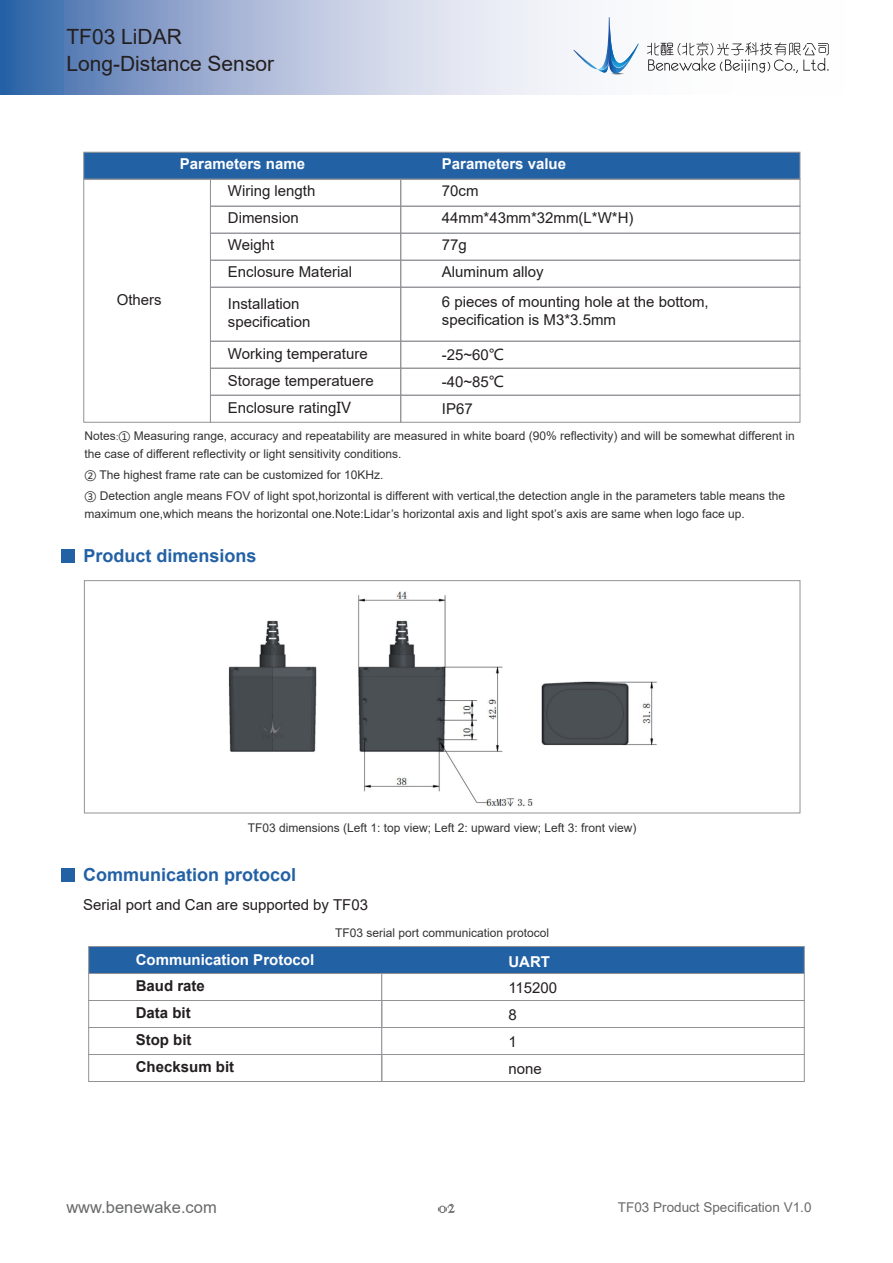
<style>
.page{position:relative;width:893px;height:1263px;background:#fff}
.page>*{position:absolute;margin:0;border:0;box-sizing:border-box;transform-origin:0 0}
.t1{font:21px "Arial";color:#231f20}
.t2{font:19.5px "Colonna";color:#333334}
.t3{font:700 18px "Arial";color:#2361a5}
.t4{font:16.5px "Arial";color:#67696b}
.t5{font:15px/27px "Arial";color:#231f20}
.t6{font:700 15px "Arial";color:#fff}
.t7{font:700 15px/27px "Arial";color:#231f20}
.t8{font:13.5px "Arial";color:#67696b}
.t9{font:12px/18px "Arial";color:#333334}
.s1{font-family:"Microsoft Ya Hei"}
.s2{font-family:"Adobe Song Std";font-weight:300}
</style>
<div class="page">
<div style="left:83px;top:152px;width:717px;height:28px;background:#2361a5;border:1px solid #929397"></div>
<div style="left:83px;top:179px;width:128px;height:244px;border:1px solid #929397"></div>
<div style="left:210px;top:233px;width:191px;height:28px;border:1px solid #929397"></div>
<div style="left:210px;top:260px;width:191px;height:28px;border:1px solid #929397"></div>
<div style="left:400px;top:233px;width:400px;height:28px;border:1px solid #929397"></div>
<div style="left:210px;top:206px;width:191px;height:28px;border:1px solid #929397"></div>
<div style="left:400px;top:206px;width:400px;height:28px;border:1px solid #929397"></div>
<div style="left:210px;top:179px;width:191px;height:28px;border:1px solid #929397"></div>
<div style="left:400px;top:179px;width:400px;height:28px;border:1px solid #929397"></div>
<div style="left:400px;top:260px;width:400px;height:28px;border:1px solid #929397"></div>
<div style="left:210px;top:287px;width:191px;height:55px;border:1px solid #929397"></div>
<div style="left:400px;top:287px;width:400px;height:55px;border:1px solid #929397"></div>
<div style="left:210px;top:341px;width:191px;height:28px;border:1px solid #929397"></div>
<div style="left:210px;top:368px;width:191px;height:28px;border:1px solid #929397"></div>
<div style="left:400px;top:341px;width:400px;height:28px;border:1px solid #929397"></div>
<div style="left:400px;top:368px;width:400px;height:28px;border:1px solid #929397"></div>
<div style="left:210px;top:395px;width:191px;height:28px;border:1px solid #929397"></div>
<div style="left:400px;top:395px;width:400px;height:28px;border:1px solid #929397"></div>
<svg style="left:0;top:0;width:797px;height:94px"></svg>
<svg style="left:573px;top:17px;width:66px;height:70px"></svg>
<svg style="left:647px;top:42px;width:182px;height:31px"></svg>
<div style="left:88px;top:946px;width:717px;height:28px;background:#2361a5;border:1px solid #929397"></div>
<div style="left:88px;top:973px;width:294px;height:28px;background:#fff;border:1px solid #929397"></div>
<div style="left:381px;top:973px;width:424px;height:28px;background:#fff;border:1px solid #929397"></div>
<div style="left:88px;top:1000px;width:294px;height:28px;border:1px solid #929397"></div>
<div style="left:381px;top:1000px;width:424px;height:28px;border:1px solid #929397"></div>
<div style="left:88px;top:1027px;width:294px;height:28px;background:#fff;border:1px solid #929397"></div>
<div style="left:381px;top:1027px;width:424px;height:28px;background:#fff;border:1px solid #929397"></div>
<div style="left:88px;top:1054px;width:294px;height:28px;border:1px solid #929397"></div>
<div style="left:381px;top:1054px;width:424px;height:28px;border:1px solid #929397"></div>
<div style="left:62px;top:549px;width:13px;height:14px;background:#2361a5"></div>
<div style="left:62px;top:868px;width:13px;height:13px;background:#2361a5"></div>
<div style="left:84px;top:580px;width:716px;height:233px;border:1px solid #929397"></div>
<img style="left:228px;top:591px;width:429px;height:216px">
<h1 class="t1" style="left:66px;top:22px;width:117px">TF03 LiDAR</h1>
<h1 class="t1" style="left:66px;top:50px;width:209px">Long-Distance Sensor</h1>
<p class="t5" style="left:117px;top:286px;width:47px">Others</p>
<p class="t6" style="left:180px;top:154px;width:127px">Parameters name</p>
<p class="t6" style="left:442px;top:154px;width:126px">Parameters value</p>
<p class="t5" style="left:228px;top:177px;width:126px">Wiring length<br>Dimension<br>Weight<br>Enclosure Material</p>
<p class="t5" style="left:228px;top:294px;width:84px;line-height:18px">Installation specification</p>
<p class="t5" style="left:228px;top:340px;width:147px">Working temperature<br>Storage temperatuere<br>Enclosure rating<span class="s1">Ⅳ</span></p>
<p class="t5" style="left:442px;top:177px;width:193px">70cm<br>44mm*43mm*32mm(L*W*H)<br>77g<br>Aluminum alloy</p>
<p class="t5" style="left:442px;top:292px;width:268px;line-height:18px">6 pieces of mounting hole at the bottom, specification is M3*3.5mm</p>
<p class="t5" style="left:442px;top:341px;width:64px;text-align:justify">-25~60<span class="s1">℃ </span>-40~85<span class="s1">℃ </span>IP67</p>
<p class="t9" style="left:84px;top:427px;width:712px">Notes<span class="s2">:</span><span class="s1">①</span> Measuring range, accuracy and repeatability are measured in white board (90% reflectivity) and will be somewhat different in the case of different reflectivity or light sensitivity conditions.</p>
<p class="t9" style="left:84px;top:464px;width:702px;line-height:21px"><span class="s1">②</span> The highest frame rate can be customized for 10KHz.<br><span class="s1">③</span> Detection angle means FOV of light spot,horizontal is different with vertical,the detection angle in the parameters table means the</p>
<p class="t9" style="left:84px;top:505px;width:662px">maximum one,which means the horizontal one.Note:Lidar’s horizontal axis and light spot’s axis are same when logo face up.</p>
<h3 class="t3" style="left:84px;top:543px;width:175px">Product dimensions</h3>
<p class="t9" style="left:248px;top:818px;width:390px">TF03 dimensions (Left 1: top view; Left 2: upward view; Left 3: front view)</p>
<h3 class="t3" style="left:83px;top:862px;width:215px">Communication protocol</h3>
<p class="t5" style="left:83px;top:891px;width:286px">Serial port and Can are supported by TF03</p>
<p class="t6" style="left:136px;top:949px;width:180px">Communication Protocol</p>
<p class="t9" style="left:335px;top:924px;width:216px">TF03 serial port communication protocol</p>
<p class="t6" style="left:508px;top:951px;width:43px">UART</p>
<p class="t7" style="left:136px;top:972px;width:100px">Baud rate<br>Data bit<br>Stop bit<br>Checksum bit</p>
<p class="t5" style="left:508px;top:974px;width:50px">115200<br>8<br>1<br>none</p>
<h3 class="t4" style="left:66px;top:1196px;width:152px">www.benewake.com</h3>
<h2 class="t2" style="left:438px;top:1195px;width:19px">02</h2>
<p class="t8" style="left:618px;top:1198px;width:195px">TF03 Product Specification V1.0</p>
</div>
